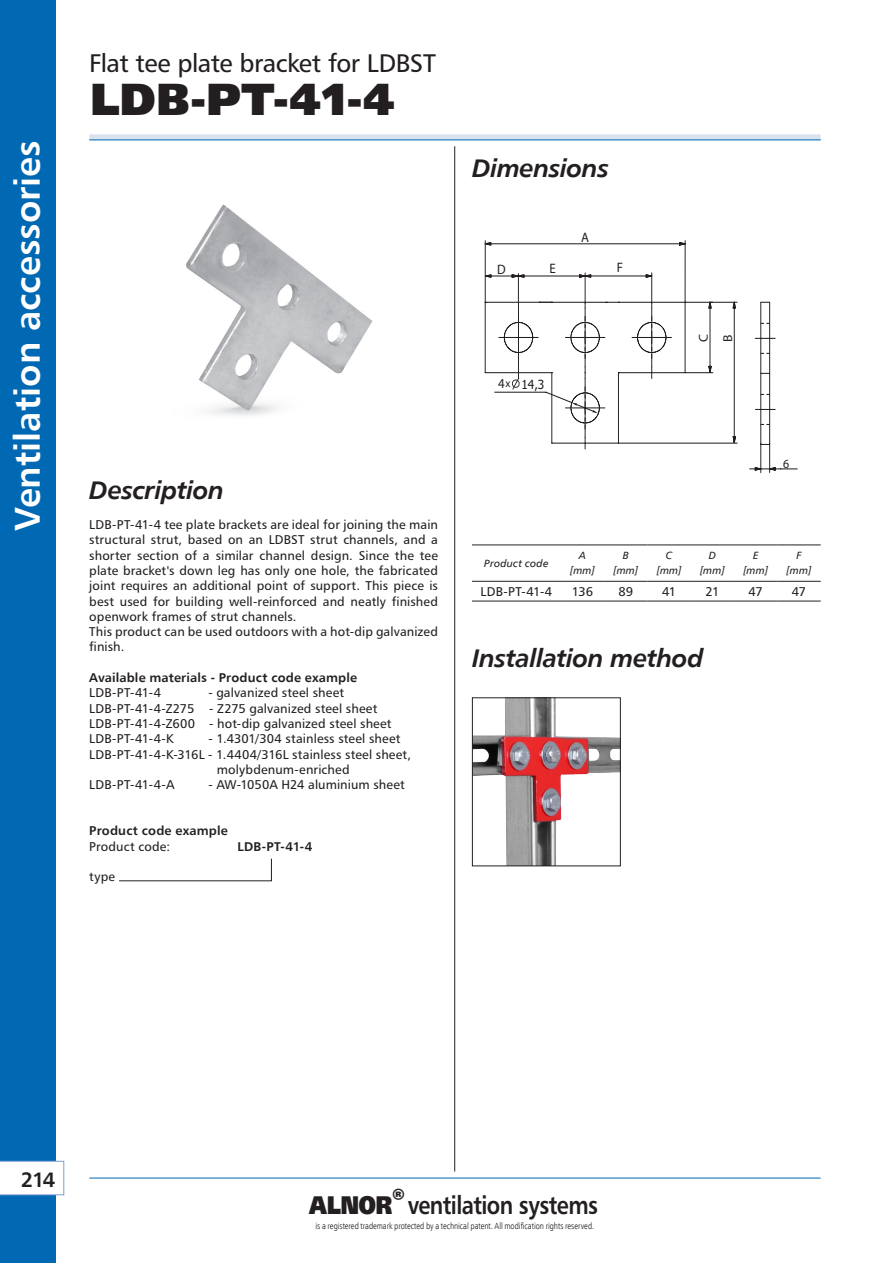
<style>
.page{position:relative;width:893px;height:1263px;background:#fff}
.page>*{position:absolute;margin:0;border:0;box-sizing:border-box;transform-origin:0 0}
.dzial_-_symbol_p{font:900 45px "Humanist 777 TL";color:#231f20}
.t1{font:36px "Humanist 777 TL Bold B";color:#fff}
.Nagłówki_-_bold_ital{font:25.5px "Humanist 777 TL Bold Italic B";letter-spacing:-.02em;color:#231f20}
.dzial{font:25.5px "Humanist 777 TL";letter-spacing:-.02em;color:#231f20}
.t2{font:700 25.5px "Humanist 777 TL";letter-spacing:-.025em;color:#231f20;scale:.85 1}
.t3{font:21px "Humanist 777 TL Bold B";color:#231f20}
.t4{font:13.65px "Myriad Pro";color:#231f20;scale:.95 1}
.t5{font:12.9px/24.3px "Myriad Pro";color:#231f20;scale:1.06 1}
.tekst_8_5pt{font:12.75px/15.3px "Humanist 777 TL";letter-spacing:.01em;color:#231f20;text-align:justify}
.tekst_8_5pt-2{font:12.75px "Humanist 777 TL Bold B";letter-spacing:.01em;color:#231f20}
.tebela_DN{font:12.75px "Humanist 777 TL";letter-spacing:-.02em;color:#231f20}
.tekst_8_5pt-3{font:700 12.75px "Humanist 777 TL";letter-spacing:.01em;color:#231f20}
.t6{font:12.6px "Tahoma";color:#231f20;scale:.95 1}
.t7{font:12.6px "Myriad Pro";color:#231f20;scale:.95 1}
.tabela_DN_Italic{font:10.5px "Humanist 777 TL Italic B";letter-spacing:.02em;color:#231f20}
.t8{font:9px "Humnst 777 Lt Cn EU Normal";letter-spacing:-.005em;color:#231f20}
.s1{font-size:11.4px}
.s2{font-weight:900}
</style>
<div class="page">
<div style="left:0;top:0;width:55px;height:1263px;background:#0168b3"></div>
<div style="left:89px;top:134px;width:732px;height:6px;background:#d9e3ed"></div>
<hr style="left:89px;top:140px;width:732px;height:1px;background:#0168b3">
<hr style="left:89px;top:1178px;width:732px;height:1px;background:#0168b3">
<hr style="left:454px;top:146px;width:1px;height:1025px;background:#231f20">
<svg style="left:0;top:1161px;width:64px;height:34px;background:#f7f9fc"></svg>
<img style="left:186px;top:204px;width:187px;height:212px">
<hr style="left:760px;top:302px;width:1px;height:71px;background:#231f20">
<hr style="left:769px;top:302px;width:1px;height:71px;background:#231f20">
<svg style="left:755px;top:338px;width:20px;height:1px"></svg>
<svg style="left:749px;top:443px;width:48px;height:30px"></svg>
<hr style="left:760px;top:373px;width:1px;height:71px;background:#231f20">
<hr style="left:769px;top:373px;width:1px;height:71px;background:#231f20">
<svg style="left:755px;top:409px;width:20px;height:1px"></svg>
<svg style="left:484px;top:242px;width:201px;height:3px"></svg>
<hr style="left:491px;top:244px;width:189px;height:1px;background:#231f20">
<hr style="left:685px;top:241px;width:1px;height:61px;background:#231f20">
<svg style="left:485px;top:273px;width:252px;height:176px"></svg>
<hr style="left:485px;top:241px;width:1px;height:61px;background:#231f20">
<img style="left:474px;top:699px;width:145px;height:165px">
<div style="left:472px;top:697px;width:149px;height:169px;border:1px solid #231f20"></div>
<hr style="left:472px;top:545px;width:89px;height:1px;background:#231f20">
<hr style="left:561px;top:545px;width:43px;height:1px;background:#231f20">
<hr style="left:604px;top:545px;width:43px;height:1px;background:#231f20">
<hr style="left:647px;top:545px;width:44px;height:1px;background:#231f20">
<hr style="left:691px;top:545px;width:43px;height:1px;background:#231f20">
<hr style="left:734px;top:545px;width:43px;height:1px;background:#231f20">
<hr style="left:777px;top:545px;width:44px;height:1px;background:#231f20">
<hr style="left:472px;top:581px;width:89px;height:1px;background:#231f20">
<hr style="left:561px;top:581px;width:43px;height:1px;background:#231f20">
<hr style="left:604px;top:581px;width:43px;height:1px;background:#231f20">
<hr style="left:647px;top:581px;width:44px;height:1px;background:#231f20">
<hr style="left:691px;top:581px;width:43px;height:1px;background:#231f20">
<hr style="left:734px;top:581px;width:43px;height:1px;background:#231f20">
<hr style="left:777px;top:581px;width:44px;height:1px;background:#231f20">
<hr style="left:472px;top:601px;width:89px;height:1px;background:#231f20">
<hr style="left:561px;top:601px;width:43px;height:1px;background:#231f20">
<hr style="left:604px;top:601px;width:43px;height:1px;background:#231f20">
<hr style="left:647px;top:601px;width:44px;height:1px;background:#231f20">
<hr style="left:691px;top:601px;width:43px;height:1px;background:#231f20">
<hr style="left:734px;top:601px;width:43px;height:1px;background:#231f20">
<hr style="left:777px;top:601px;width:44px;height:1px;background:#231f20">
<svg style="left:119px;top:858px;width:153px;height:23px"></svg>
<h2 class="t1" style="left:4px;top:531px;width:392px;rotate:-90deg">Ventilation accessories</h2>
<p class="dzial" style="left:89px;top:47px;width:348px">Flat tee plate bracket for LDBST</p>
<p class="dzial_-_symbol_p" style="left:90px;top:68px;width:307px">LDB-PT-41-4</p>
<p class="Nagłówki_-_bold_ital" style="left:89px;top:473px;width:136px">Description</p>
<p class="tekst_8_5pt" style="left:89px;top:516px;width:350px">LDB-PT-41-4 tee plate brackets are ideal for joining the main structural strut, based on an LDBST strut channels, and a shorter section of a similar channel design. Since the tee plate bracket's down leg has only one hole, the fabricated joint requires an additional point of support. This piece is best used for building well-reinforced and neatly finished openwork frames of strut channels.</p>
<p class="tekst_8_5pt" style="left:89px;top:624px;width:350px">This product can be used outdoors with a hot-dip galvanized finish.</p>
<p class="tekst_8_5pt-2" style="left:89px;top:669px;width:269px">Available materials - Product code example</p>
<p class="tekst_8_5pt" style="left:89px;top:685px;width:73px">LDB-PT-41-4</p>
<p class="tekst_8_5pt" style="left:208px;top:685px;width:137px">- galvanized steel sheet</p>
<p class="tekst_8_5pt" style="left:89px;top:700px;width:290px">LDB-PT-41-4-Z275 - Z275 galvanized steel sheet</p>
<p class="tekst_8_5pt" style="left:89px;top:715px;width:304px">LDB-PT-41-4-Z600 - hot-dip galvanized steel sheet</p>
<p class="tekst_8_5pt" style="left:89px;top:731px;width:86px">LDB-PT-41-4-K</p>
<p class="tekst_8_5pt" style="left:208px;top:731px;width:194px">- 1.4301/304 stainless steel sheet</p>
<p class="tekst_8_5pt" style="left:89px;top:746px;width:323px">LDB-PT-41-4-K-316L - 1.4404/316L stainless steel sheet,</p>
<p class="tekst_8_5pt" style="left:217px;top:761px;width:134px">molybdenum-enriched</p>
<p class="tekst_8_5pt" style="left:89px;top:777px;width:87px">LDB-PT-41-4-A</p>
<p class="tekst_8_5pt" style="left:208px;top:777px;width:198px">- AW-1050A H24 aluminium sheet</p>
<p class="tekst_8_5pt-3" style="left:89px;top:822px;width:140px">Product code example</p>
<p class="tekst_8_5pt" style="left:89px;top:838px;width:82px">Product code:</p>
<p class="tekst_8_5pt-2" style="left:237px;top:838px;width:77px">LDB-PT-41-4</p>
<p class="tekst_8_5pt" style="left:89px;top:869px;width:27px">type</p>
<p class="Nagłówki_-_bold_ital" style="left:472px;top:151px;width:138px">Dimensions</p>
<p class="t4" style="left:497px;top:261px;width:11px">D</p>
<p class="t4" style="left:581px;top:229px;width:10px">A</p>
<p class="t4" style="left:550px;top:260px;width:8px">E</p>
<p class="t4" style="left:617px;top:259px;width:8px">F</p>
<p class="t4" style="left:498px;top:375px;width:14px">4<span class="s1">x</span></p>
<p class="t6" style="left:521px;top:375px;width:26px">14,3</p>
<p class="t5" style="left:691px;top:342px;width:9px;rotate:-90deg">C<br>B</p>
<p class="t7" style="left:783px;top:455px;width:8px">6</p>
<p class="tabela_DN_Italic" style="left:484px;top:556px;width:66px">Product code</p>
<p class="tabela_DN_Italic" style="left:579px;top:549px;width:9px">A</p>
<p class="tabela_DN_Italic" style="left:570px;top:564px;width:26px">[mm]</p>
<p class="tabela_DN_Italic" style="left:623px;top:549px;width:8px">B</p>
<p class="tabela_DN_Italic" style="left:613px;top:564px;width:26px">[mm]</p>
<p class="tabela_DN_Italic" style="left:666px;top:549px;width:8px">C</p>
<p class="tabela_DN_Italic" style="left:657px;top:564px;width:26px">[mm]</p>
<p class="tabela_DN_Italic" style="left:709px;top:549px;width:9px">D</p>
<p class="tabela_DN_Italic" style="left:700px;top:564px;width:26px">[mm]</p>
<p class="tabela_DN_Italic" style="left:753px;top:549px;width:7px">E</p>
<p class="tabela_DN_Italic" style="left:743px;top:564px;width:26px">[mm]</p>
<p class="tabela_DN_Italic" style="left:797px;top:549px;width:6px">F</p>
<p class="tabela_DN_Italic" style="left:787px;top:564px;width:26px">[mm]</p>
<p class="tebela_DN" style="left:481px;top:583px;width:73px">LDB-PT-41-4</p>
<p class="tebela_DN" style="left:572px;top:583px;width:23px">136</p>
<p class="tebela_DN" style="left:618px;top:583px;width:16px">89</p>
<p class="tebela_DN" style="left:662px;top:583px;width:16px">41</p>
<p class="tebela_DN" style="left:705px;top:583px;width:16px">21</p>
<p class="tebela_DN" style="left:749px;top:583px;width:16px">47</p>
<p class="tebela_DN" style="left:792px;top:583px;width:16px">47</p>
<p class="Nagłówki_-_bold_ital" style="left:472px;top:641px;width:233px">Installation method</p>
<h3 class="t3" style="left:21px;top:1166px;width:36px">214</h3>
<h3 class="t2" style="left:309px;top:1189px;width:341px"><span class="s2">ALNOR</span><sup>®</sup>ventilation systems</h3>
<p class="t8" style="left:316px;top:1221px;width:280px">is a registered trademark protected by a technical patent. All modification rights reserved.</p>
</div>
